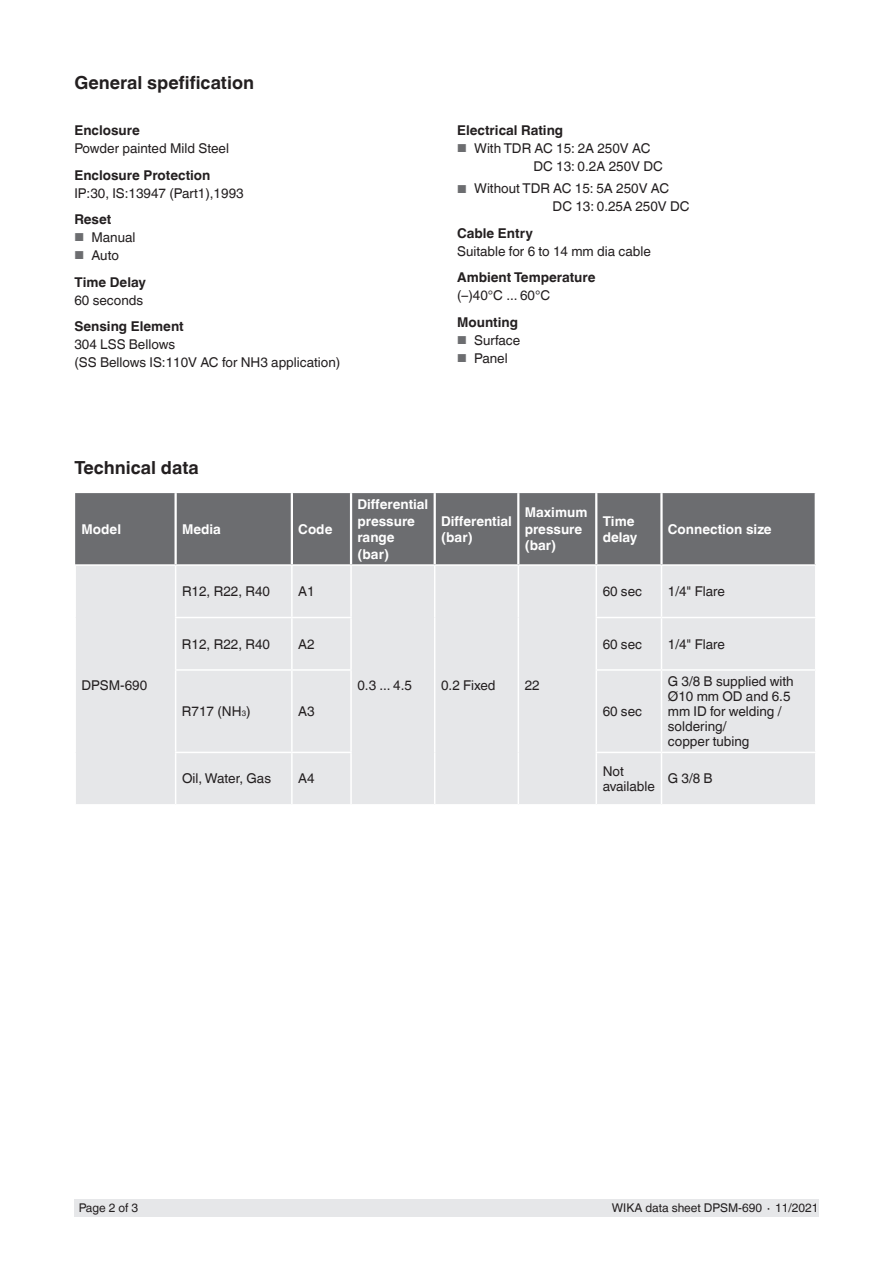
<style>
.page{position:relative;width:893px;height:1263px;background:#fff}
.page>*{position:absolute;margin:0;border:0;box-sizing:border-box;transform-origin:0 0}
.t1{font:700 18px "Helvetica World";color:#231f20}
.Tables_-_Running_tex{font:13.5px/15px "Helvetica World";color:#231f20}
.Running_text{font:13.5px "Helvetica World";color:#231f20}
.Subheadline2{font:700 13.5px "Helvetica World";color:#231f20}
.Tables_-_Headline{font:700 13.5px/16.5px "Helvetica World";color:#fff}
.Small_text{font:12px "Helvetica World";color:#231f20}
.s1{font-size:11.55px;color:#6c6d70}
.s2{font-size:7.8px}
</style>
<div class="page">
<div style="left:74px;top:1199px;width:745px;height:17px;background:#e6e7e9"></div>
<div style="left:75px;top:493px;width:740px;height:71px;background:#6c6d70"></div>
<div style="left:76px;top:566px;width:739px;height:238px;background:#e6e7e9"></div>
<hr style="left:292px;top:617px;width:60px;height:1px;background:#fff">
<hr style="left:292px;top:669px;width:60px;height:2px;background:#fff">
<hr style="left:175px;top:752px;width:117px;height:1px;background:#fff">
<hr style="left:596px;top:752px;width:65px;height:1px;background:#fff">
<hr style="left:661px;top:752px;width:155px;height:1px;background:#fff">
<hr style="left:175px;top:493px;width:2px;height:71px;background:#fff">
<hr style="left:291px;top:493px;width:2px;height:71px;background:#fff">
<hr style="left:350px;top:493px;width:2px;height:71px;background:#fff">
<hr style="left:434px;top:493px;width:2px;height:71px;background:#fff">
<hr style="left:517px;top:493px;width:2px;height:71px;background:#fff">
<hr style="left:595px;top:493px;width:2px;height:71px;background:#fff">
<hr style="left:660px;top:493px;width:3px;height:71px;background:#fff">
<hr style="left:175px;top:617px;width:117px;height:1px;background:#fff">
<hr style="left:175px;top:669px;width:117px;height:2px;background:#fff">
<hr style="left:291px;top:566px;width:2px;height:51px;background:#fff">
<hr style="left:291px;top:618px;width:2px;height:51px;background:#fff">
<hr style="left:291px;top:671px;width:2px;height:81px;background:#fff">
<hr style="left:292px;top:752px;width:60px;height:1px;background:#fff">
<hr style="left:291px;top:753px;width:2px;height:51px;background:#fff">
<hr style="left:661px;top:618px;width:1px;height:51px;background:#fff">
<hr style="left:661px;top:671px;width:1px;height:81px;background:#fff">
<hr style="left:661px;top:753px;width:1px;height:51px;background:#fff">
<hr style="left:661px;top:566px;width:1px;height:51px;background:#fff">
<hr style="left:596px;top:617px;width:65px;height:1px;background:#fff">
<hr style="left:661px;top:617px;width:155px;height:1px;background:#fff">
<hr style="left:596px;top:669px;width:65px;height:2px;background:#fff">
<hr style="left:661px;top:669px;width:155px;height:2px;background:#fff">
<hr style="left:175px;top:566px;width:1px;height:51px;background:#fff">
<hr style="left:175px;top:618px;width:1px;height:51px;background:#fff">
<hr style="left:175px;top:671px;width:1px;height:81px;background:#fff">
<hr style="left:175px;top:753px;width:1px;height:51px;background:#fff">
<hr style="left:350px;top:566px;width:2px;height:51px;background:#fff">
<hr style="left:350px;top:618px;width:2px;height:51px;background:#fff">
<hr style="left:350px;top:671px;width:2px;height:81px;background:#fff">
<hr style="left:350px;top:753px;width:2px;height:51px;background:#fff">
<hr style="left:434px;top:566px;width:1px;height:51px;background:#fff">
<hr style="left:434px;top:617px;width:1px;height:53px;background:#fff">
<hr style="left:434px;top:670px;width:1px;height:82px;background:#fff">
<hr style="left:434px;top:752px;width:1px;height:52px;background:#fff">
<hr style="left:518px;top:566px;width:1px;height:51px;background:#fff">
<hr style="left:596px;top:566px;width:1px;height:51px;background:#fff">
<hr style="left:518px;top:617px;width:1px;height:53px;background:#fff">
<hr style="left:596px;top:618px;width:1px;height:51px;background:#fff">
<hr style="left:518px;top:670px;width:1px;height:82px;background:#fff">
<hr style="left:596px;top:671px;width:1px;height:81px;background:#fff">
<hr style="left:518px;top:752px;width:1px;height:52px;background:#fff">
<hr style="left:596px;top:753px;width:1px;height:51px;background:#fff">
<p class="t1" style="left:75px;top:73px;width:181px">General spefification</p>
<p class="Subheadline2" style="left:74px;top:123px;width:67px">Enclosure</p>
<p class="Running_text" style="left:74px;top:141px;width:156px">Powder painted Mild Steel</p>
<p class="Subheadline2" style="left:74px;top:167px;width:138px">Enclosure Protection</p>
<p class="Running_text" style="left:74px;top:185px;width:171px">IP:30, IS:13947 (Part1),1993</p>
<p class="Subheadline2" style="left:74px;top:212px;width:38px">Reset</p>
<p class="Tables_-_Running_tex" style="left:74px;top:230px;width:63px"><span class="s1">■</span> Manual</p>
<p class="Tables_-_Running_tex" style="left:74px;top:248px;width:46px"><span class="s1">■</span> Auto</p>
<p class="Subheadline2" style="left:74px;top:274px;width:73px">Time Delay</p>
<p class="Running_text" style="left:74px;top:292px;width:70px">60 seconds</p>
<p class="Subheadline2" style="left:74px;top:319px;width:111px">Sensing Element</p>
<p class="Running_text" style="left:74px;top:337px;width:102px">304 LSS Bellows</p>
<p class="Running_text" style="left:74px;top:355px;width:267px">(SS Bellows IS:110V AC for NH3 application)</p>
<p class="Subheadline2" style="left:457px;top:123px;width:108px">Electrical Rating</p>
<p class="Tables_-_Running_tex" style="left:533px;top:139px;width:131px;line-height:18px;text-indent:-76px"><span class="s1">■</span> With TDR AC 15: 2A 250V AC<br>DC 13: 0.2A 250V DC</p>
<p class="Tables_-_Running_tex" style="left:457px;top:181px;width:214px"><span class="s1">■</span> Without TDR AC 15: 5A 250V AC</p>
<p class="Running_text" style="left:553px;top:199px;width:138px">DC 13: 0.25A 250V DC</p>
<p class="Subheadline2" style="left:457px;top:225px;width:77px">Cable Entry</p>
<p class="Running_text" style="left:457px;top:243px;width:195px">Suitable for 6 to 14 mm dia cable</p>
<p class="Subheadline2" style="left:457px;top:270px;width:140px">Ambient Temperature</p>
<p class="Running_text" style="left:457px;top:288px;width:95px">(–)40°C ... 60°C</p>
<p class="Subheadline2" style="left:457px;top:314px;width:63px">Mounting</p>
<p class="Tables_-_Running_tex" style="left:457px;top:333px;width:65px"><span class="s1">■</span> Surface</p>
<p class="Tables_-_Running_tex" style="left:457px;top:351px;width:52px"><span class="s1">■</span> Panel</p>
<p class="t1" style="left:75px;top:458px;width:126px">Technical data</p>
<p class="Tables_-_Headline" style="left:82px;top:521px;width:41px">Model</p>
<p class="Tables_-_Headline" style="left:182px;top:521px;width:40px">Media</p>
<p class="Tables_-_Headline" style="left:298px;top:521px;width:36px">Code</p>
<p class="Tables_-_Running_tex" style="left:182px;top:584px;width:90px">R12, R22, R40</p>
<p class="Tables_-_Running_tex" style="left:298px;top:584px;width:18px">A1</p>
<p class="Tables_-_Headline" style="left:357px;top:496px;width:72px">Differential</p>
<p class="Tables_-_Headline" style="left:357px;top:513px;width:59px">pressure</p>
<p class="Tables_-_Headline" style="left:357px;top:529px;width:39px">range (bar)</p>
<p class="Tables_-_Headline" style="left:441px;top:513px;width:72px">Differential</p>
<p class="Tables_-_Headline" style="left:441px;top:529px;width:33px">(bar)</p>
<p class="Tables_-_Headline" style="left:525px;top:504px;width:64px">Maximum</p>
<p class="Tables_-_Headline" style="left:525px;top:521px;width:59px">pressure (bar)</p>
<p class="Tables_-_Headline" style="left:603px;top:513px;width:33px">Time</p>
<p class="Tables_-_Headline" style="left:603px;top:529px;width:36px">delay</p>
<p class="Tables_-_Headline" style="left:668px;top:521px;width:105px">Connection size</p>
<p class="Tables_-_Running_tex" style="left:603px;top:584px;width:41px">60 sec</p>
<p class="Tables_-_Running_tex" style="left:668px;top:584px;width:59px">1/4" Flare</p>
<p class="Tables_-_Running_tex" style="left:82px;top:678px;width:67px">DPSM-690</p>
<p class="Tables_-_Running_tex" style="left:182px;top:636px;width:90px">R12, R22, R40</p>
<p class="Tables_-_Running_tex" style="left:298px;top:636px;width:18px">A2</p>
<p class="Tables_-_Running_tex" style="left:603px;top:636px;width:41px">60 sec</p>
<p class="Tables_-_Running_tex" style="left:668px;top:636px;width:59px">1/4" Flare</p>
<p class="Tables_-_Running_tex" style="left:357px;top:678px;width:56px">0.3 ... 4.5</p>
<p class="Tables_-_Running_tex" style="left:441px;top:678px;width:56px">0.2 Fixed</p>
<p class="Tables_-_Running_tex" style="left:525px;top:678px;width:17px">22</p>
<p class="Tables_-_Running_tex" style="left:182px;top:704px;width:70px">R717 (NH<span class="s2">3</span>)</p>
<p class="Tables_-_Running_tex" style="left:298px;top:704px;width:18px">A3</p>
<p class="Tables_-_Running_tex" style="left:603px;top:704px;width:41px">60 sec</p>
<p class="Tables_-_Running_tex" style="left:668px;top:674px;width:127px">G 3/8 B supplied with<br>Ø10 mm OD and 6.5 mm ID for welding / soldering/<br>copper tubing</p>
<p class="Tables_-_Running_tex" style="left:182px;top:771px;width:91px">Oil, Water, Gas</p>
<p class="Tables_-_Running_tex" style="left:298px;top:771px;width:18px">A4</p>
<p class="Tables_-_Running_tex" style="left:603px;top:764px;width:54px">Not available</p>
<p class="Tables_-_Running_tex" style="left:668px;top:771px;width:46px">G 3/8 B</p>
<p class="Small_text" style="left:79px;top:1201px;width:61px">Page 2 of 3</p>
<p class="Small_text" style="left:612px;top:1201px;width:208px">WIKA data sheet DPSM-690 ∙ 11/2021</p>
</div>
